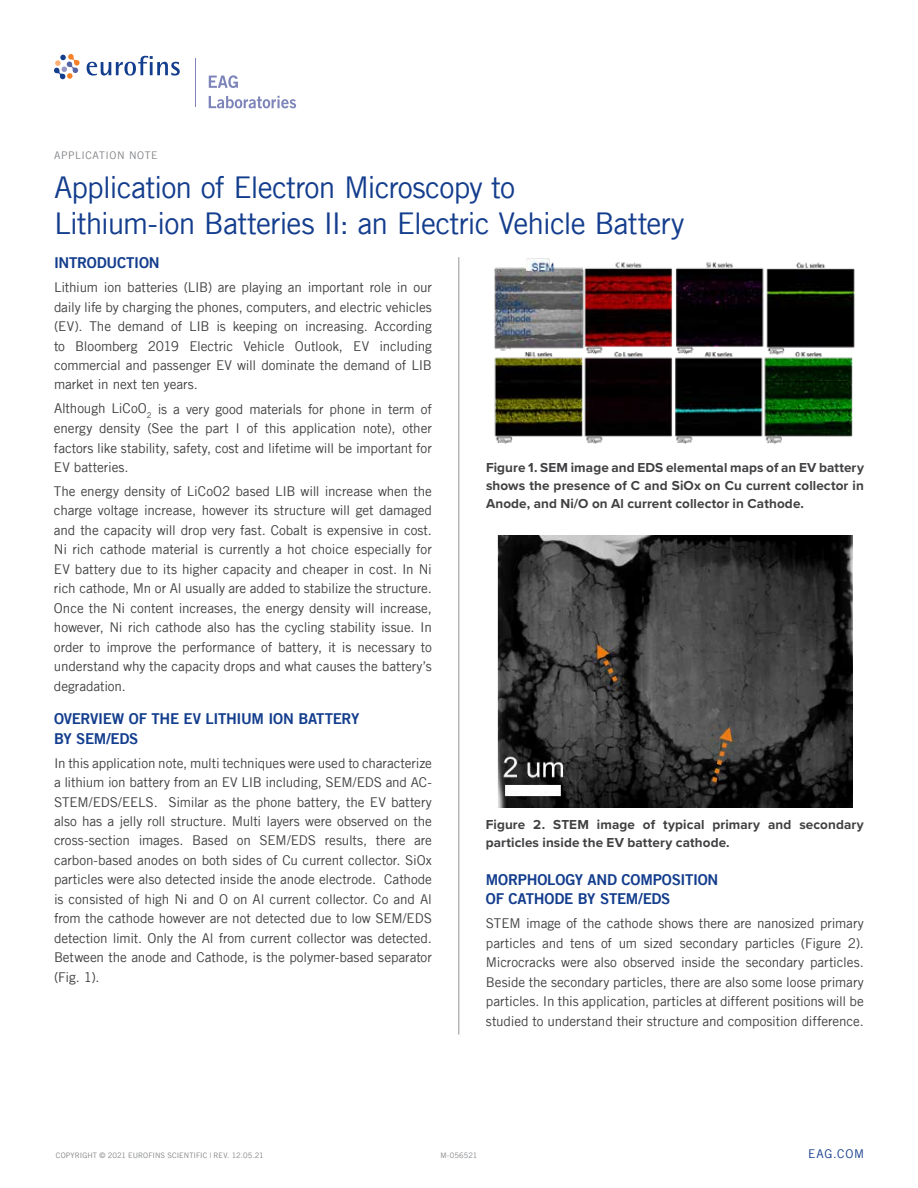
<style>
.page{position:relative;width:918px;height:1188px;background:#fff}
.page>*{position:absolute;margin:0;border:0;box-sizing:border-box;transform-origin:0 0}
.t1{font:30px/36px "Trade Gothic LT";letter-spacing:-.035em;color:#133d8d}
.t2{font:15px/19.5px "Trade Gothic LT Bold Two";letter-spacing:-.02em;color:#133d8d}
.t3{font:13.5px/19.5px "Trade Gothic LT";letter-spacing:-.01em;color:#414042;text-align:justify}
.t4{font:700 13.5px/18px "Proxima Nova";letter-spacing:.01em;color:#414042;text-align:justify}
.t5{font:12px "Trade Gothic LT";letter-spacing:.06em;color:#133d8d}
.t6{font:10.5px "Trade Gothic LT";letter-spacing:.055em;color:#808285}
.t7{font:7.5px "Trade Gothic LT";letter-spacing:.005em;color:#808285}
</style>
<div class="page">
<hr style="left:459px;top:257px;width:1px;height:778px;background:#939598">
<img style="left:494px;top:258px;width:361px;height:186px">
<img style="left:497px;top:536px;width:356px;height:272px">
<hr style="left:195px;top:59px;width:1px;height:48px;background:#7d84ba">
<svg style="left:209px;top:75px;width:29px;height:13px"></svg>
<svg style="left:209px;top:96px;width:87px;height:12px"></svg>
<svg style="left:87px;top:56px;width:93px;height:20px"></svg>
<svg style="left:54px;top:54px;width:26px;height:25px"></svg>
<p class="t6" style="left:54px;top:149px;width:105px">APPLICATION NOTE</p>
<h1 class="t1" style="left:54px;top:169px;width:632px">Application of Electron Microscopy to<br>Lithium-ion Batteries II: an Electric Vehicle Battery</h1>
<p class="t2" style="left:54px;top:253px;width:107px">INTRODUCTION</p>
<p class="t3" style="left:54px;top:277px;width:379px">Lithium ion batteries (LIB) are playing an important role in our daily life by charging the phones, computers, and electric vehicles (EV). The demand of LIB is keeping on increasing. According to Bloomberg 2019 Electric Vehicle Outlook, EV including commercial and passenger EV will dominate the demand of LIB market in next ten years.</p>
<p class="t3" style="left:54px;top:399px;width:379px">Although LiCoO<sub>2</sub> is a very good materials for phone in term of energy density (See the part I of this application note), other factors like stability, safety, cost and lifetime will be important for EV batteries.</p>
<p class="t3" style="left:54px;top:481px;width:379px">The energy density of LiCoO2 based LIB will increase when the charge voltage increase, however its structure will get damaged and the capacity will drop very fast. Cobalt is expensive in cost.<br>Ni rich cathode material is currently a hot choice especially for EV battery due to its higher capacity and cheaper in cost. In Ni rich cathode, Mn or Al usually are added to stabilize the structure.<br>Once the Ni content increases, the energy density will increase, however, Ni rich cathode also has the cycling stability issue. In order to improve the performance of battery, it is necessary to understand why the capacity drops and what causes the battery’s degradation.</p>
<p class="t2" style="left:54px;top:709px;width:307px">OVERVIEW OF THE EV LITHIUM ION BATTERY<br>BY SEM/EDS</p>
<p class="t3" style="left:54px;top:753px;width:380px">In this application note, multi techniques were used to characterize a lithium ion battery from an EV LIB including, SEM/EDS and AC-STEM/EDS/EELS. Similar as the phone battery, the EV battery also has a jelly roll structure. Multi layers were observed on the cross-section images. Based on SEM/EDS results, there are carbon-based anodes on both sides of Cu current collector. SiOx particles were also detected inside the anode electrode. Cathode is consisted of high Ni and O on Al current collector. Co and Al from the cathode however are not detected due to low SEM/EDS detection limit. Only the Al from current collector was detected.<br>Between the anode and Cathode, is the polymer-based separator (Fig. 1).</p>
<p class="t4" style="left:486px;top:458px;width:379px">Figure 1. SEM image and EDS elemental maps of an EV battery shows the presence of C and SiOx on Cu current collector in Anode, and Ni/O on Al current collector in Cathode.</p>
<p class="t4" style="left:486px;top:815px;width:379px">Figure 2. STEM image of typical primary and secondary particles inside the EV battery cathode.</p>
<p class="t2" style="left:486px;top:869px;width:234px">MORPHOLOGY AND COMPOSITION<br>OF CATHODE BY STEM/EDS</p>
<p class="t3" style="left:486px;top:914px;width:379px">STEM image of the cathode shows there are nanosized primary particles and tens of um sized secondary particles (Figure 2).<br>Microcracks were also observed inside the secondary particles.<br>Beside the secondary particles, there are also some loose primary particles. In this application, particles at different positions will be studied to understand their structure and composition difference.</p>
<p class="t7" style="left:56px;top:1151px;width:209px">COPYRIGHT © 2021 EUROFINS SCIENTIFIC | Rev. 12.05.21</p>
<p class="t7" style="left:441px;top:1151px;width:38px">M-056521</p>
<p class="t5" style="left:808px;top:1147px;width:57px">EAG.COM</p>
</div>
